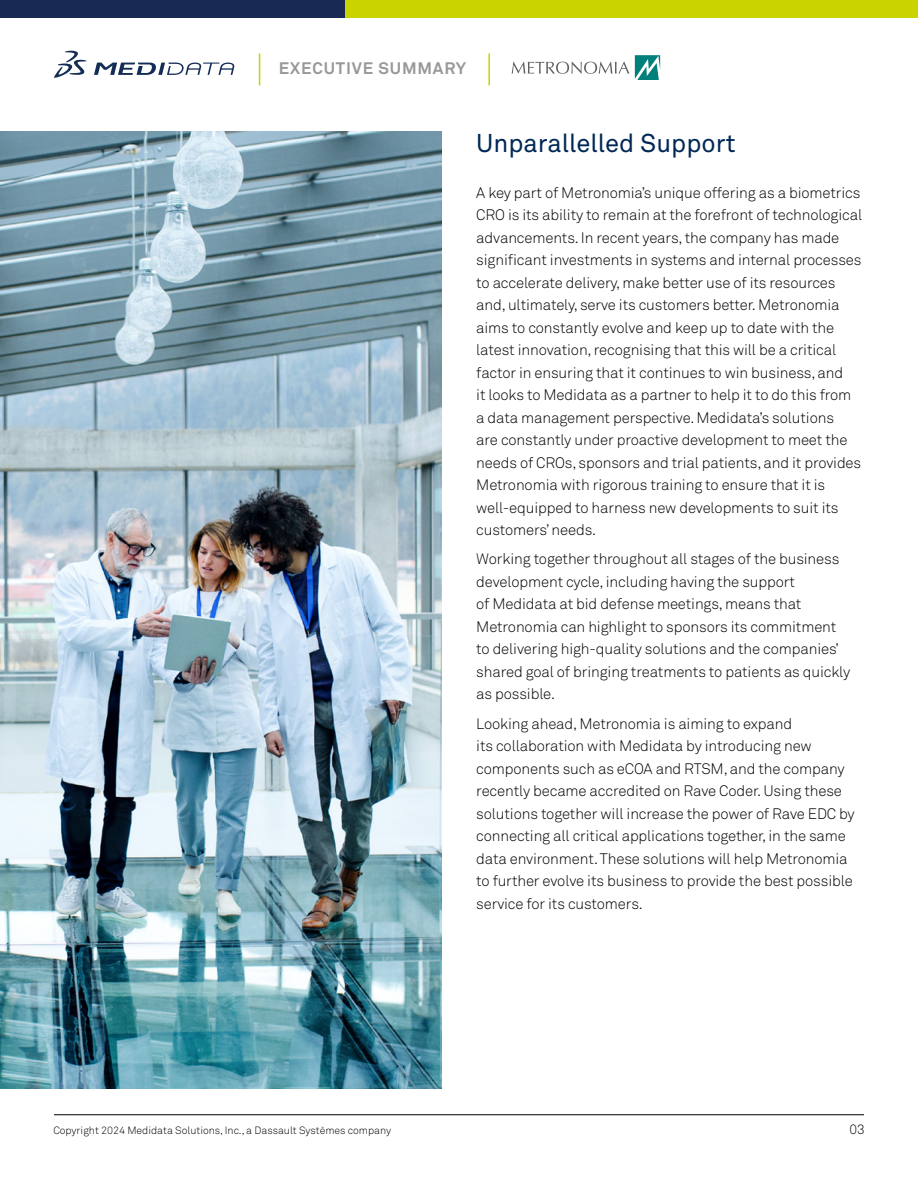
<style>
.page{position:relative;width:918px;height:1188px;background:#fff}
.page>*{position:absolute;margin:0;border:0;box-sizing:border-box;transform-origin:0 0}
.t1{font:25.5px "Akkurat Std";color:#002855}
.t2{font:700 16.5px "Akkurat Std";letter-spacing:.05em;color:#98989a}
.t3{font:300 15px/22.5px "Akkurat Std";letter-spacing:-.01em;color:#000}
.t4{font:300 13.5px "Akkurat Std";color:#000}
.t5{font:300 10.5px "Akkurat Std";color:#000}
</style>
<div class="page">
<img style="left:0;top:132px;width:442px;height:957px">
<svg style="left:54px;top:51px;width:33px;height:27px"></svg>
<svg style="left:94px;top:63px;width:141px;height:12px"></svg>
<hr style="left:259px;top:53px;width:1px;height:32px;background:#c8d300">
<hr style="left:488px;top:53px;width:2px;height:32px;background:#c8d300">
<div style="left:345px;top:0;width:573px;height:17px;background:#c8d300"></div>
<div style="left:0;top:0;width:345px;height:17px;background:#182a54"></div>
<hr style="left:54px;top:1114px;width:810px;height:1px;background:#000">
<svg style="left:512px;top:55px;width:148px;height:25px"></svg>
<p class="t2" style="left:279px;top:58px;width:189px">EXECUTIVE SUMMARY</p>
<h1 class="t1" style="left:476px;top:128px;width:261px">Unparallelled Support</h1>
<p class="t3" style="left:476px;top:181px;width:387px">A key part of Metronomia’s unique offering as a biometrics CRO is its ability to remain at the forefront of technological advancements. In recent years, the company has made significant investments in systems and internal processes to accelerate delivery, make better use of its resources and, ultimately, serve its customers better. Metronomia aims to constantly evolve and keep up to date with the latest innovation, recognising that this will be a critical factor in ensuring that it continues to win business, and<br>it looks to Medidata as a partner to help it to do this from a data management perspective. Medidata’s solutions<br>are constantly under proactive development to meet the needs of CROs, sponsors and trial patients, and it provides Metronomia with rigorous training to ensure that it is well-equipped to harness new developments to suit its customers’ needs.</p>
<p class="t3" style="left:476px;top:548px;width:376px">Working together throughout all stages of the business development cycle, including having the support<br>of Medidata at bid defense meetings, means that Metronomia can highlight to sponsors its commitment to delivering high-quality solutions and the companies’ shared goal of bringing treatments to patients as quickly as possible.</p>
<p class="t3" style="left:476px;top:712px;width:380px">Looking ahead, Metronomia is aiming to expand<br>its collaboration with Medidata by introducing new components such as eCOA and RTSM, and the company recently became accredited on Rave Coder. Using these solutions together will increase the power of Rave EDC by connecting all critical applications together, in the same data environment. These solutions will help Metronomia to further evolve its business to provide the best possible service for its customers.</p>
<p class="t5" style="left:53px;top:1124px;width:339px">Copyright 2024 Medidata Solutions, Inc., a Dassault Systèmes company</p>
<p class="t4" style="left:850px;top:1121px;width:17px">03</p>
</div>
